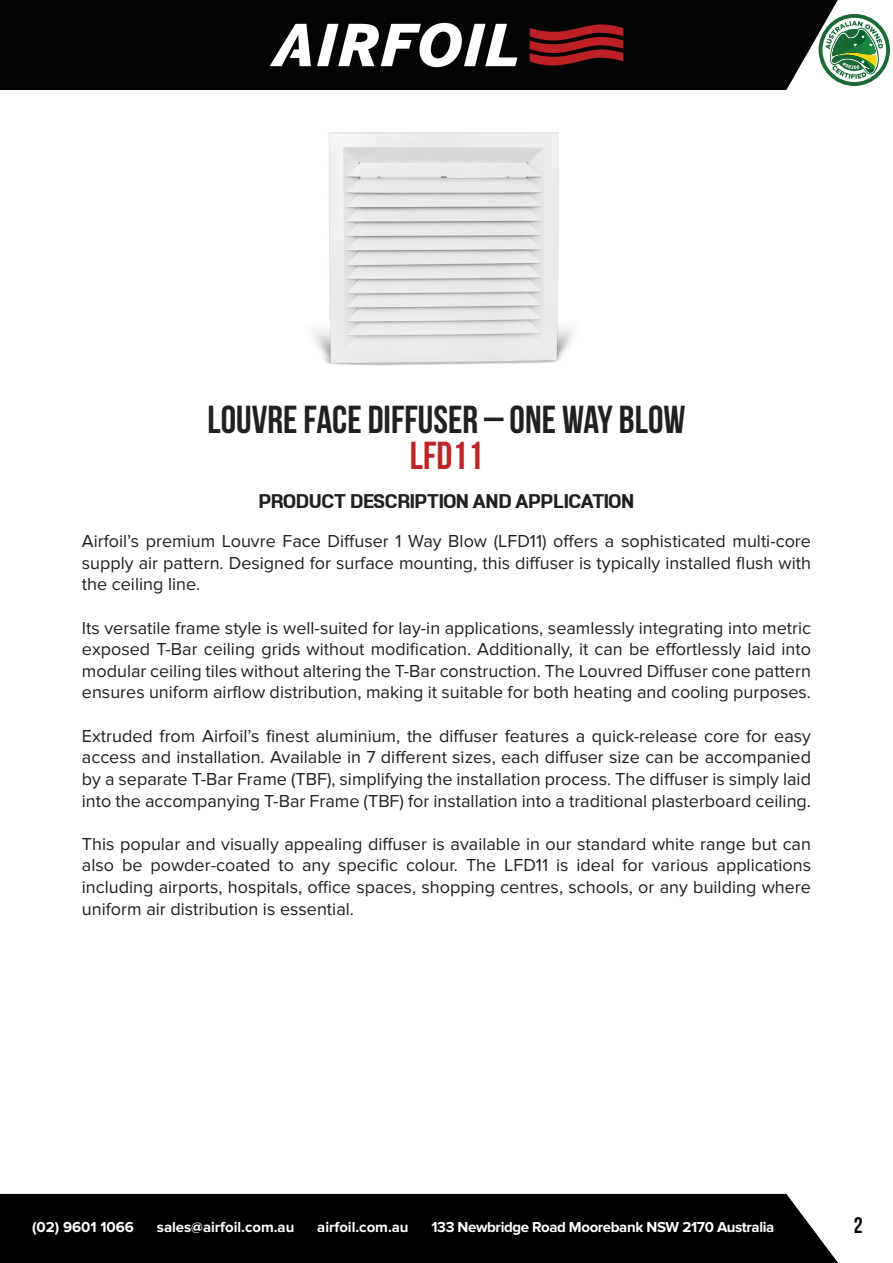
<style>
.page{position:relative;width:893px;height:1263px;background:#fff}
.page>*{position:absolute;margin:0;border:0;box-sizing:border-box;transform-origin:0 0}
.t1{font:700 39px "Bebas Neue";color:#231f20}
.t2{font:700 39px "Bebas Neue";color:#be2426}
.t3{font:700 24px "LT Emphasis";color:#231f20}
.t4{font:700 22.5px "Bebas Neue";color:#040503}
.t5{font:18px/21.6px "Proxima Nova";color:#231f20;text-align:justify}
.t6{font:700 15px "Proxima Nova";color:#fff}
.t7{font:700 15px "Proxima Nova";letter-spacing:-.025em;color:#fff}
</style>
<div class="page">
<svg style="left:838px;top:14px;width:52px;height:72px"></svg>
<div style="left:0;top:0;width:838px;height:90px;background:#040503"></div>
<svg style="left:317px;top:23px;width:200px;height:44px"></svg>
<svg style="left:270px;top:24px;width:41px;height:42px"></svg>
<svg style="left:530px;top:24px;width:93px;height:42px;background:#731518"></svg>
<div style="left:0;top:1194px;width:838px;height:69px;background:#000001"></div>
<img style="left:313px;top:132px;width:261px;height:234px">
<p class="t1" style="left:208px;top:398px;width:479px">LOUVRE FACE DIFFUSER – ONE WAY BLOW</p>
<p class="t2" style="left:410px;top:434px;width:75px">LFD11</p>
<p class="t3" style="left:259px;top:489px;width:377px">PRODUCT DESCRIPTION AND APPLICATION</p>
<p class="t5" style="left:82px;top:531px;width:731px">Airfoil’s premium Louvre Face Diffuser 1 Way Blow (LFD11) offers a sophisticated multi-core supply air pattern. Designed for surface mounting, this diffuser is typically installed flush with the ceiling line.</p>
<p class="t5" style="left:82px;top:617px;width:731px">Its versatile frame style is well-suited for lay-in applications, seamlessly integrating into metric exposed T-Bar ceiling grids without modification. Additionally, it can be effortlessly laid into modular ceiling tiles without altering the T-Bar construction. The Louvred Diffuser cone pattern ensures uniform airflow distribution, making it suitable for both heating and cooling purposes.</p>
<p class="t5" style="left:82px;top:725px;width:731px">Extruded from Airfoil’s finest aluminium, the diffuser features a quick-release core for easy access and installation. Available in 7 different sizes, each diffuser size can be accompanied by a separate T-Bar Frame (TBF), simplifying the installation process. The diffuser is simply laid into the accompanying T-Bar Frame (TBF) for installation into a traditional plasterboard ceiling.</p>
<p class="t5" style="left:82px;top:833px;width:731px">This popular and visually appealing diffuser is available in our standard white range but can also be powder-coated to any specific colour. The LFD11 is ideal for various applications including airports, hospitals, office spaces, shopping centres, schools, or any building where uniform air distribution is essential.</p>
<p class="t6" style="left:32px;top:1218px;width:103px">(02) 9601 1066</p>
<p class="t6" style="left:157px;top:1218px;width:139px">sales@airfoil.com.au</p>
<p class="t6" style="left:317px;top:1218px;width:93px">airfoil.com.au</p>
<p class="t7" style="left:431px;top:1218px;width:344px">133 Newbridge Road Moorebank NSW 2170 Australia</p>
<p class="t4" style="left:854px;top:1213px;width:10px">2</p>
</div>
